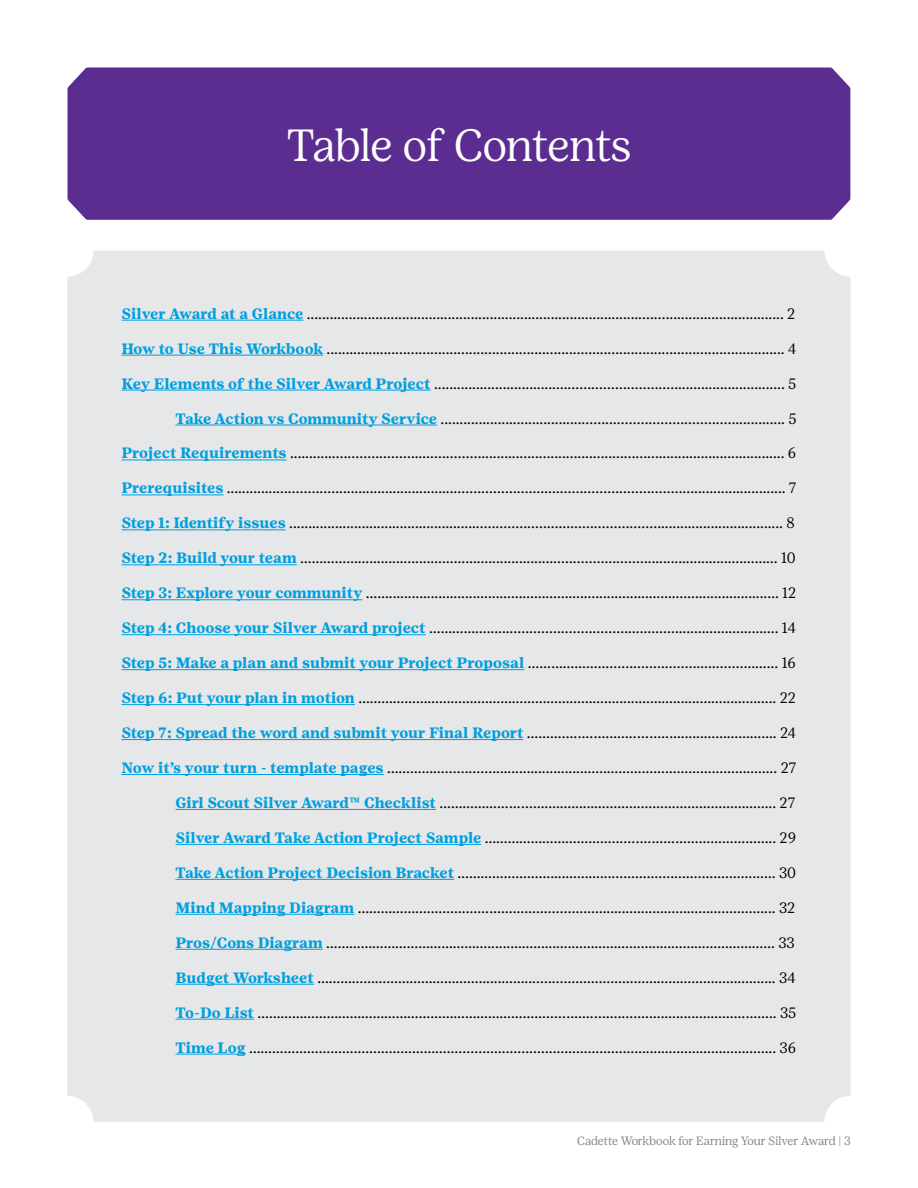
<style>
.page{position:relative;width:918px;height:1188px;background:#fff}
.page>*{position:absolute;margin:0;border:0;box-sizing:border-box;transform-origin:0 0}
.t1{font:300 45px "Girl Scout Display";letter-spacing:-.02em;color:#fff}
.t2{font:300 15px "Girl Scout Display";color:#000}
.t3{font:700 15px "Girl Scout Text";color:#009fdf}
.t4{font:300 12px "Girl Scout Display";letter-spacing:-.01em;color:#808285}
.s1{font-family:"Girl Scout Text";font-weight:700;color:#009fdf}
.s2{font-family:"Girl Scout Display";font-weight:300;color:#000}
</style>
<div class="page">
<div style="left:68px;top:67px;width:782px;height:153px;background:#5c2d91"></div>
<div style="left:67px;top:251px;width:783px;height:871px;background:#e6e7e8"></div>
<hr style="left:122px;top:320px;width:181px;height:1px;background:#009fdf">
<hr style="left:122px;top:355px;width:201px;height:1px;background:#009fdf">
<hr style="left:122px;top:390px;width:309px;height:1px;background:#009fdf">
<hr style="left:176px;top:425px;width:261px;height:1px;background:#009fdf">
<hr style="left:122px;top:460px;width:165px;height:1px;background:#009fdf">
<hr style="left:122px;top:495px;width:102px;height:1px;background:#009fdf">
<hr style="left:122px;top:529px;width:164px;height:1px;background:#009fdf">
<hr style="left:122px;top:564px;width:175px;height:1px;background:#009fdf">
<hr style="left:122px;top:599px;width:240px;height:1px;background:#009fdf">
<hr style="left:122px;top:634px;width:304px;height:1px;background:#009fdf">
<hr style="left:122px;top:669px;width:402px;height:1px;background:#009fdf">
<hr style="left:122px;top:704px;width:233px;height:1px;background:#009fdf">
<hr style="left:122px;top:739px;width:402px;height:1px;background:#009fdf">
<hr style="left:122px;top:774px;width:262px;height:1px;background:#009fdf">
<hr style="left:176px;top:809px;width:260px;height:1px;background:#009fdf">
<hr style="left:176px;top:844px;width:305px;height:1px;background:#009fdf">
<hr style="left:176px;top:879px;width:278px;height:1px;background:#009fdf">
<hr style="left:176px;top:914px;width:178px;height:1px;background:#009fdf">
<hr style="left:176px;top:949px;width:147px;height:1px;background:#009fdf">
<hr style="left:176px;top:984px;width:138px;height:1px;background:#009fdf">
<hr style="left:176px;top:1019px;width:78px;height:1px;background:#009fdf">
<hr style="left:176px;top:1054px;width:70px;height:1px;background:#009fdf">
<h1 class="t1" style="left:286px;top:119px;width:347px">Table of Contents</h1>
<p class="t2" style="left:122px;top:305px;width:675px"><span class="s1">Silver Award at a Glance</span> ............................................................................................................................. 2</p>
<p class="t2" style="left:122px;top:340px;width:676px"><span class="s1">How to Use This Workbook</span> .................................................................……................................................ 4</p>
<p class="t2" style="left:122px;top:375px;width:676px"><span class="s1">Key Elements of the Silver Award Project</span> ................................…........................................................ 5</p>
<p class="t2" style="left:176px;top:410px;width:623px"><span class="s1">Take Action vs Community Service</span> ............................................….......................................... 5</p>
<p class="t2" style="left:122px;top:445px;width:676px"><span class="s1">Project Requirements</span> .................................…............................................................................................ 6</p>
<p class="t2" style="left:122px;top:480px;width:677px"><span class="s1">Prerequisites</span> ..............................................................................………......................................................... 7</p>
<p class="t2" style="left:122px;top:515px;width:675px"><span class="s1">Step 1: Identify issues</span> ..................................................................………..................................................... 8</p>
<p class="t2" style="left:122px;top:550px;width:676px"><span class="s1">Step 2: Build your team</span> ………………................…………….............................…..............................….……… 10</p>
<p class="t2" style="left:122px;top:585px;width:676px"><span class="s1">Step 3: Explore your community</span> …….......................……………………….….....…......…………...................… 12</p>
<p class="t2" style="left:122px;top:620px;width:676px"><span class="s1">Step 4: Choose your Silver Award project</span> ……………....................................………........…………………. 14</p>
<p class="t3" style="left:122px;top:654px;width:676px">Step 5: Make a plan and submit your Project Proposal <span class="s2">…………………......................……......……… 16</span></p>
<p class="t2" style="left:122px;top:689px;width:676px"><span class="s1">Step 6: Put your plan in motion</span> …………………………….……………………………......……….......……...……….. 22</p>
<p class="t3" style="left:122px;top:724px;width:676px">Step 7: Spread the word and submit your Final Report <span class="s2">……….……..………......……......………………. 24</span></p>
<p class="t2" style="left:122px;top:759px;width:676px"><span class="s1">Now it’s your turn - template pages</span> ……………....................................………………………………………….. 27</p>
<p class="t2" style="left:176px;top:794px;width:621px"><span class="s1">Girl Scout Silver Award™ Checklist</span> …………………...….……......……………………………………….. 27</p>
<p class="t3" style="left:176px;top:829px;width:622px">Silver Award Take Action Project Sample <span class="s2">…………………………….......…………………………….. 29</span></p>
<p class="t2" style="left:176px;top:864px;width:622px"><span class="s1">Take Action Project Decision Bracket</span> ……………………....………......………......…..…….………… 30</p>
<p class="t2" style="left:176px;top:899px;width:621px"><span class="s1">Mind Mapping Diagram</span> …………….……………………………......……….....…....……………….……….... 32</p>
<p class="t2" style="left:176px;top:934px;width:621px"><span class="s1">Pros/Cons Diagram</span> ……………………………………......……......….………………….....……………………… 33</p>
<p class="t2" style="left:176px;top:969px;width:622px"><span class="s1">Budget Worksheet</span> ……………………………………......……..........…………………………………………....... 34</p>
<p class="t2" style="left:176px;top:1004px;width:622px"><span class="s1">To-Do List</span> …………………………………………………………………......……..…......…….…......……………….. 35</p>
<p class="t2" style="left:176px;top:1039px;width:622px"><span class="s1">Time Log</span> ………………………………………………......………......……………………….....……………………….. 36</p>
<p class="t4" style="left:577px;top:1134px;width:275px">Cadette Workbook for Earning Your Silver Award | 3</p>
</div>
